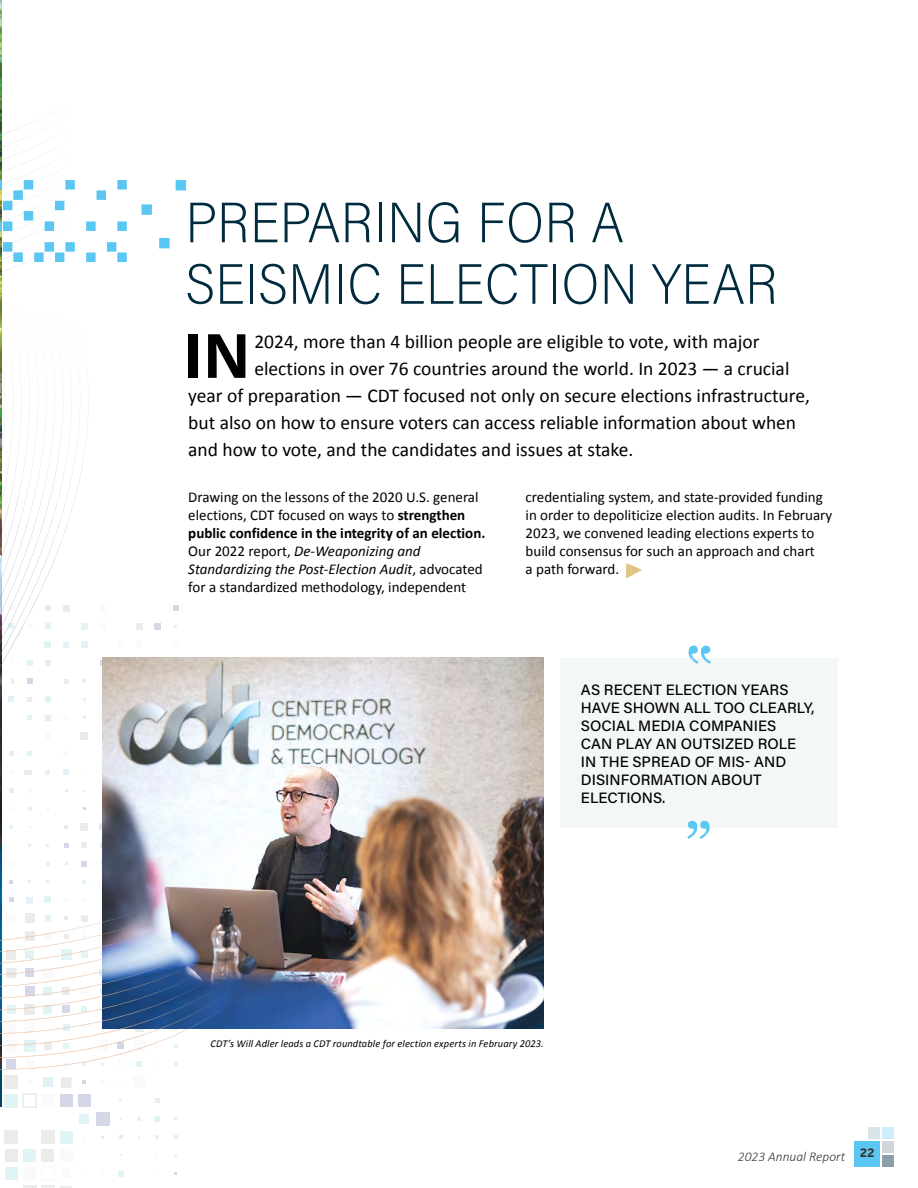
<style>
.page{position:relative;width:918px;height:1188px;background:#fff}
.page>*{position:absolute;margin:0;border:0;box-sizing:border-box;transform-origin:0 0}
.t1{font:97.5px "Angelic War";color:#5ac6f2}
.t2{font:700 63.15px "Acumin Pro";color:#000}
.t3{font:200 57px/61.5px "Acumin Pro Semi Cond";letter-spacing:.005em;color:#002b3e}
.t4{font:19.5px "Calibri";color:#000}
.t5{font:15px/18px "Calibri";color:#000}
.t6{font:500 15px/18px "Acumin Pro";color:#000}
.t7{font:italic 300 13.5px "Calibri";color:#373634}
.t8{font:italic 10.5px "Calibri";letter-spacing:.015em;color:#000}
.s1{font-weight:700}
.s2{font-style:italic}
</style>
<div class="page">
<div style="left:854px;top:1142px;width:26px;height:25px;background:#5ac6f2"></div>
<div style="left:882px;top:1156px;width:12px;height:11px;background:#8b9faa"></div>
<div style="left:883px;top:1142px;width:11px;height:11px;background:#cfd6db"></div>
<div style="left:882px;top:1127px;width:12px;height:11px;background:#ceeefb"></div>
<div style="left:869px;top:1127px;width:11px;height:11px;background:#dae3e8"></div>
<img style="left:0;top:0;width:2px;height:42px">
<svg style="left:626px;top:563px;width:16px;height:16px"></svg>
<div style="left:560px;top:658px;width:278px;height:169px;background:#f4f7f8"></div>
<img style="left:220px;top:658px;width:324px;height:370px">
<svg style="left:0;top:42px;width:220px;height:1146px"></svg>
<h1 class="t3" style="left:185px;top:189px;width:594px">PREPARING FOR A<br>SEISMIC ELECTION YEAR</h1>
<p class="t2" style="left:183px;top:311px;width:69px">IN</p>
<p class="t4" style="left:254px;top:329px;width:507px">2024, more than 4 billion people are eligible to vote, with major</p>
<p class="t4" style="left:254px;top:356px;width:537px">elections in over 76 countries around the world. In 2023 — a crucial</p>
<p class="t4" style="left:188px;top:383px;width:623px">year of preparation — CDT focused not only on secure elections infrastructure,</p>
<p class="t4" style="left:188px;top:410px;width:609px">but also on how to ensure voters can access reliable information about when</p>
<p class="t4" style="left:188px;top:437px;width:447px">and how to vote, and the candidates and issues at stake.</p>
<p class="t5" style="left:188px;top:488px;width:299px">Drawing on the lessons of the 2020 U.S. general elections, CDT focused on ways to <span class="s1">strengthen public confidence in the integrity of an election.<br></span>Our 2022 report, <span class="s2">De-Weaponizing and Standardizing the Post-Election Audit</span>, advocated for a standardized methodology, independent</p>
<p class="t5" style="left:526px;top:488px;width:308px">credentialing system, and state-provided funding in order to depoliticize election audits. In February 2023, we convened leading elections experts to build consensus for such an approach and chart<br>a path forward.</p>
<p class="t6" style="left:581px;top:680px;width:235px">AS RECENT ELECTION YEARS<br>HAVE SHOWN ALL TOO CLEARLY,<br>SOCIAL MEDIA COMPANIES<br>CAN PLAY AN OUTSIZED ROLE<br>IN THE SPREAD OF MIS- AND<br>DISINFORMATION ABOUT<br>ELECTIONS.</p>
<h1 class="t1" style="left:684px;top:804px;width:31px">"</h1>
<p class="t8" style="left:211px;top:1037px;width:335px">CDT’s Will Adler leads a CDT roundtable for election experts in February 2023.</p>
<p class="t7" style="left:738px;top:1148px;width:138px">2023 Annual Report <sup>22</sup></p>
</div>
